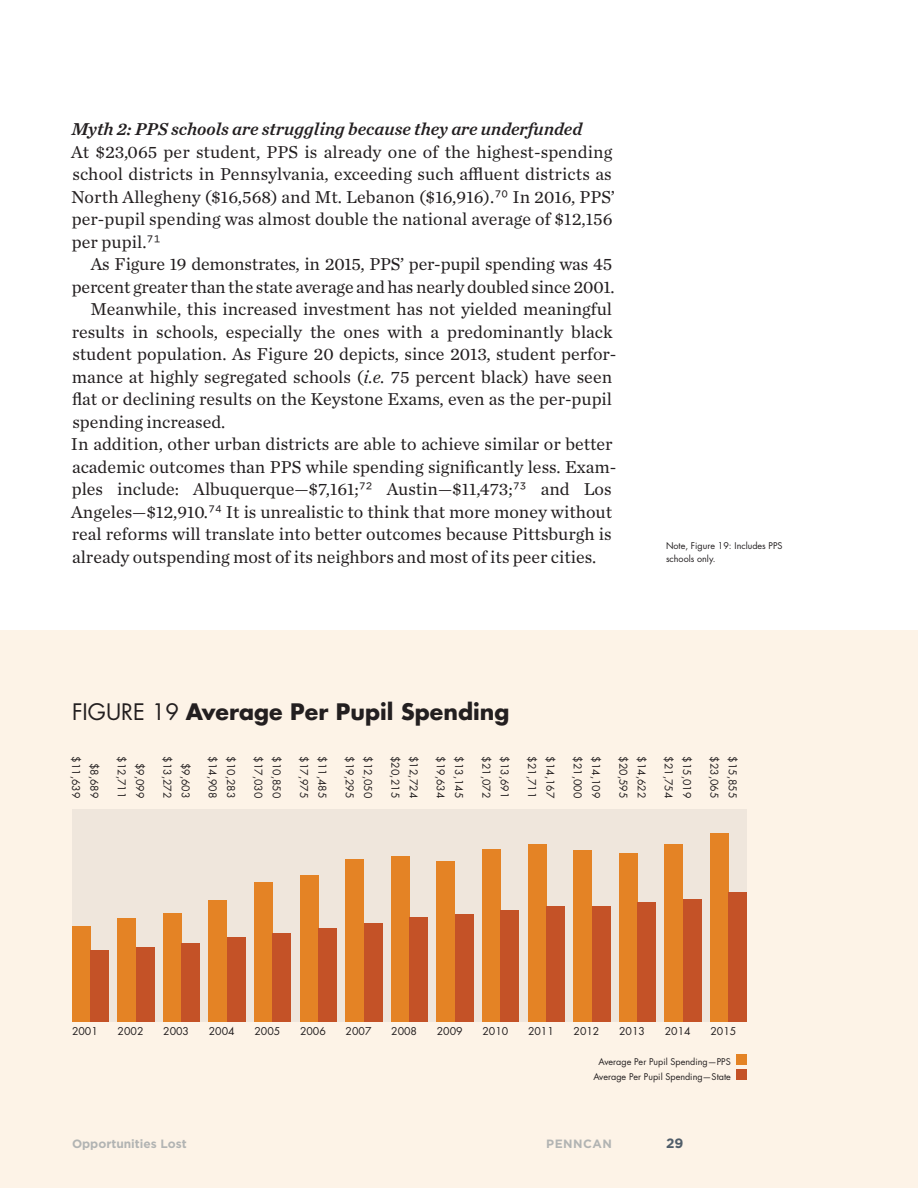
<style>
.page{position:relative;width:918px;height:1188px;background:#fff}
.page>*{position:absolute;margin:0;border:0;box-sizing:border-box;transform-origin:0 0}
.t1{font:700 22.2px "Futura Std";color:#231f20}
.t2{font:18px/22.5px "Chronicle Text G1";color:#231f20}
.t3{font:italic 18px "Chronicle Text G1 Semi";color:#231f20}
.t4{font:700 13.5px "Gotham";color:#505d69}
.t5{font:700 12px "Gotham";color:#b2b4b3}
.t6{font:700 12px "Gotham";letter-spacing:.04em;color:#b2b4b3}
.t7{font:10.5px "Futura Std";color:#231f20}
.t8{font:9px/15px "Futura Std";color:#231f20;text-align:center}
.s1{font-family:"Gotham"}
.s2{font-style:italic}
.s3{font-weight:400}
</style>
<div class="page">
<div style="left:0;top:630px;width:918px;height:558px;background:#fdf3e7"></div>
<div style="left:736px;top:1055px;width:11px;height:10px;background:#e48325"></div>
<div style="left:736px;top:1070px;width:11px;height:10px;background:#c45227"></div>
<div style="left:72px;top:809px;width:675px;height:213px;background:#efe6dc"></div>
<div style="left:72px;top:926px;width:18px;height:95px;background:#e48325"></div>
<div style="left:90px;top:950px;width:19px;height:72px;background:#c45227"></div>
<div style="left:118px;top:918px;width:18px;height:103px;background:#e48325"></div>
<div style="left:136px;top:947px;width:18px;height:75px;background:#c45227"></div>
<div style="left:163px;top:913px;width:19px;height:109px;background:#e48325"></div>
<div style="left:182px;top:943px;width:18px;height:79px;background:#c45227"></div>
<div style="left:209px;top:900px;width:18px;height:121px;background:#e48325"></div>
<div style="left:227px;top:937px;width:18px;height:85px;background:#c45227"></div>
<div style="left:254px;top:882px;width:19px;height:140px;background:#e48325"></div>
<div style="left:273px;top:933px;width:18px;height:89px;background:#c45227"></div>
<div style="left:300px;top:875px;width:18px;height:147px;background:#e48325"></div>
<div style="left:318px;top:928px;width:19px;height:94px;background:#c45227"></div>
<div style="left:346px;top:859px;width:18px;height:163px;background:#e48325"></div>
<div style="left:364px;top:923px;width:18px;height:99px;background:#c45227"></div>
<div style="left:391px;top:856px;width:19px;height:166px;background:#e48325"></div>
<div style="left:410px;top:917px;width:18px;height:105px;background:#c45227"></div>
<div style="left:437px;top:861px;width:18px;height:161px;background:#e48325"></div>
<div style="left:455px;top:914px;width:18px;height:108px;background:#c45227"></div>
<div style="left:482px;top:849px;width:19px;height:173px;background:#e48325"></div>
<div style="left:501px;top:910px;width:18px;height:112px;background:#c45227"></div>
<div style="left:528px;top:844px;width:18px;height:178px;background:#e48325"></div>
<div style="left:546px;top:906px;width:19px;height:116px;background:#c45227"></div>
<div style="left:574px;top:850px;width:18px;height:172px;background:#e48325"></div>
<div style="left:592px;top:906px;width:18px;height:116px;background:#c45227"></div>
<div style="left:619px;top:853px;width:19px;height:169px;background:#e48325"></div>
<div style="left:638px;top:902px;width:18px;height:120px;background:#c45227"></div>
<div style="left:665px;top:844px;width:18px;height:177px;background:#e48325"></div>
<div style="left:683px;top:899px;width:18px;height:123px;background:#c45227"></div>
<div style="left:710px;top:833px;width:19px;height:189px;background:#e48325"></div>
<div style="left:729px;top:892px;width:18px;height:130px;background:#c45227"></div>
<p class="t3" style="left:71px;top:115px;width:512px">Myth 2: PPS schools are struggling because they are underfunded</p>
<p class="t2" style="left:71px;top:139px;width:546px">At $23,065 per student, PPS is already one of the highest-spending school districts in Pennsylvania, exceeding such affluent districts as North Allegheny ($16,568) and Mt. Lebanon ($16,916).<span class="s1">70</span> In 2016, PPS’ per-pupil spending was almost double the national average of $12,156 per pupil.<span class="s1">71</span></p>
<p class="t2" style="left:91px;top:252px;width:523px">As Figure 19 demonstrates, in 2015, PPS’ per-pupil spending was 45</p>
<p class="t2" style="left:72px;top:274px;width:544px">percent greater than the state average and has nearly doubled since 2001.</p>
<p class="t2" style="left:91px;top:297px;width:523px">Meanwhile, this increased investment has not yielded meaningful</p>
<p class="t2" style="left:72px;top:319px;width:542px">results in schools, especially the ones with a predominantly black</p>
<p class="t2" style="left:72px;top:342px;width:546px">student population. As Figure 20 depicts, since 2013, student perfor-</p>
<p class="t2" style="left:72px;top:364px;width:542px">mance at highly segregated schools (<span class="s2">i.e.</span> 75 percent black) have seen</p>
<p class="t2" style="left:72px;top:387px;width:542px">flat or declining results on the Keystone Exams, even as the per-pupil</p>
<p class="t2" style="left:72px;top:409px;width:155px">spending increased.</p>
<p class="t2" style="left:71px;top:432px;width:543px">In addition, other urban districts are able to achieve similar or better</p>
<p class="t2" style="left:72px;top:454px;width:546px">academic outcomes than PPS while spending significantly less. Exam-</p>
<p class="t2" style="left:72px;top:477px;width:541px">ples include: Albuquerque—$7,161;<span class="s1">72</span> Austin—$11,473;<span class="s1">73</span> and Los</p>
<p class="t2" style="left:71px;top:499px;width:543px">Angeles—$12,910.<span class="s1">74</span> It is unrealistic to think that more money without</p>
<p class="t2" style="left:72px;top:522px;width:542px">real reforms will translate into better outcomes because Pittsburgh is</p>
<p class="t2" style="left:72px;top:544px;width:526px">already outspending most of its neighbors and most of its peer cities.</p>
<p class="t8" style="left:666px;top:540px;width:118px;line-height:12.5px;text-align:left">Note, Figure 19: Includes PPS schools only.</p>
<p class="t1" style="left:72px;top:697px;width:439px"><span class="s3">FIGURE 19</span> Average Per Pupil Spending</p>
<p class="t7" style="left:83px;top:756px;width:44px;rotate:90deg">$11,639</p>
<p class="t7" style="left:128px;top:756px;width:44px;rotate:90deg">$12,711</p>
<p class="t7" style="left:174px;top:756px;width:44px;rotate:90deg">$13,272</p>
<p class="t7" style="left:220px;top:756px;width:44px;rotate:90deg">$14,908</p>
<p class="t7" style="left:265px;top:756px;width:44px;rotate:90deg">$17,030</p>
<p class="t7" style="left:311px;top:756px;width:44px;rotate:90deg">$17,975</p>
<p class="t7" style="left:356px;top:756px;width:44px;rotate:90deg">$19,295</p>
<p class="t7" style="left:402px;top:756px;width:44px;rotate:90deg">$20,215</p>
<p class="t7" style="left:448px;top:756px;width:44px;rotate:90deg">$19,634</p>
<p class="t7" style="left:493px;top:756px;width:44px;rotate:90deg">$21,072</p>
<p class="t7" style="left:539px;top:756px;width:44px;rotate:90deg">$21,711</p>
<p class="t7" style="left:584px;top:756px;width:44px;rotate:90deg">$21,000</p>
<p class="t7" style="left:630px;top:756px;width:44px;rotate:90deg">$20,595</p>
<p class="t7" style="left:676px;top:756px;width:44px;rotate:90deg">$21,754</p>
<p class="t7" style="left:721px;top:756px;width:44px;rotate:90deg">$23,065</p>
<p class="t7" style="left:101px;top:763px;width:37px;rotate:90deg">$8,689</p>
<p class="t7" style="left:147px;top:763px;width:37px;rotate:90deg">$9,099</p>
<p class="t7" style="left:192px;top:763px;width:37px;rotate:90deg">$9,603</p>
<p class="t7" style="left:238px;top:756px;width:44px;rotate:90deg">$10,283</p>
<p class="t7" style="left:283px;top:756px;width:44px;rotate:90deg">$10,850</p>
<p class="t7" style="left:329px;top:756px;width:44px;rotate:90deg">$11,485</p>
<p class="t7" style="left:375px;top:756px;width:44px;rotate:90deg">$12,050</p>
<p class="t7" style="left:420px;top:756px;width:44px;rotate:90deg">$12,724</p>
<p class="t7" style="left:466px;top:756px;width:44px;rotate:90deg">$13,145</p>
<p class="t7" style="left:511px;top:756px;width:44px;rotate:90deg">$13,691</p>
<p class="t7" style="left:557px;top:756px;width:44px;rotate:90deg">$14,167</p>
<p class="t7" style="left:603px;top:756px;width:44px;rotate:90deg">$14,109</p>
<p class="t7" style="left:648px;top:756px;width:44px;rotate:90deg">$14,622</p>
<p class="t7" style="left:694px;top:756px;width:44px;rotate:90deg">$15,019</p>
<p class="t7" style="left:739px;top:756px;width:44px;rotate:90deg">$15,855</p>
<p class="t7" style="left:72px;top:1024px;width:27px">2001</p>
<p class="t7" style="left:118px;top:1024px;width:27px">2002</p>
<p class="t7" style="left:163px;top:1024px;width:27px">2003</p>
<p class="t7" style="left:209px;top:1024px;width:27px">2004</p>
<p class="t7" style="left:254px;top:1024px;width:27px">2005</p>
<p class="t7" style="left:300px;top:1024px;width:27px">2006</p>
<p class="t7" style="left:346px;top:1024px;width:27px">2007</p>
<p class="t7" style="left:391px;top:1024px;width:27px">2008</p>
<p class="t7" style="left:437px;top:1024px;width:27px">2009</p>
<p class="t7" style="left:482px;top:1024px;width:27px">2010</p>
<p class="t7" style="left:528px;top:1024px;width:27px">2011</p>
<p class="t7" style="left:574px;top:1024px;width:27px">2012</p>
<p class="t7" style="left:619px;top:1024px;width:27px">2013</p>
<p class="t7" style="left:665px;top:1024px;width:27px">2014</p>
<p class="t7" style="left:710px;top:1024px;width:27px">2015</p>
<p class="t8" style="left:593px;top:1054px;width:139px">Average Per Pupil Spending—PPS<br>Average Per Pupil Spending—State</p>
<p class="t5" style="left:72px;top:1135px;width:116px">Opportunities Lost</p>
<p class="t6" style="left:546px;top:1135px;width:67px">PENNCAN</p>
<p class="t4" style="left:666px;top:1134px;width:19px">29</p>
</div>
